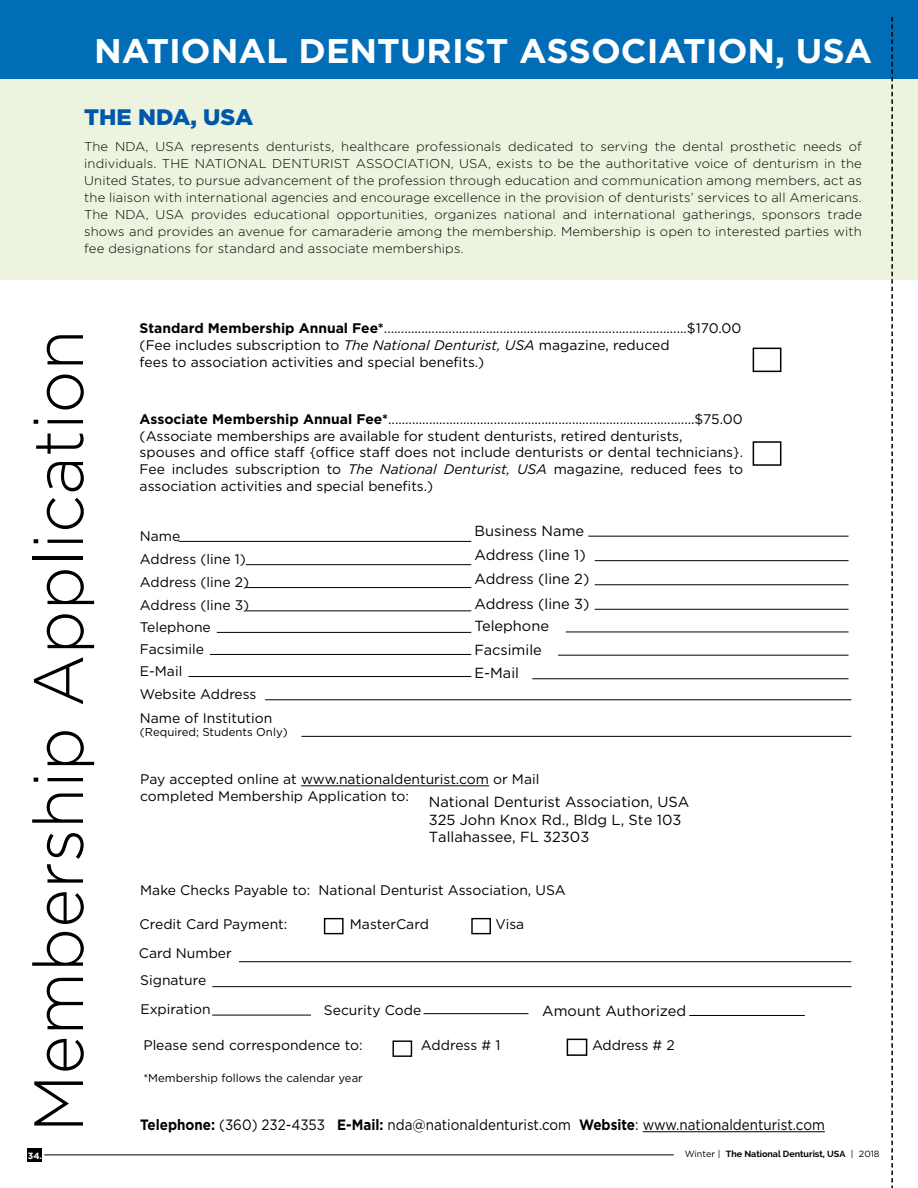
<style>
.page{position:relative;width:918px;height:1188px;background:#fff}
.page>*{position:absolute;margin:0;border:0;box-sizing:border-box;transform-origin:0 0}
.t1{font:300 69.6px "Gotham";color:#000;scale:.96 1}
.t2{font:700 34.2px "Gotham";color:#fff}
.t3{font:900 22.5px "Gotham";color:#0058ab}
.t4{font:15px "Gotham";color:#000;scale:.9 1}
.t5{font:14.7px/17.5px "Gotham";color:#000}
.t6{font:13.95px/16.6px "Gotham";color:#000}
.t7{font:300 12.9px/17.1px "Gotham";letter-spacing:.01em;color:#000;text-align:justify}
.t8{font:11.4px "Gotham";color:#000}
.t9{font:700 9px "Raleway";color:#000}
.t10{font:700 9px "Gotham";color:#fff}
.s1{font-weight:700}
.s2{font-style:italic}
.s3{font-family:"Gotham";font-weight:400}
</style>
<div class="page">
<hr style="left:44px;top:1155px;width:630px;height:1px;background:#000">
<div style="left:27px;top:1149px;width:15px;height:13px;background:#000"></div>
<div style="left:0;top:0;width:918px;height:79px;background:#006db6"></div>
<div style="left:0;top:79px;width:918px;height:201px;background:#ecf3df"></div>
<div style="left:753px;top:348px;width:28px;height:24px;border:2px solid #000"></div>
<div style="left:753px;top:441px;width:28px;height:25px;border:2px solid #000"></div>
<hr style="left:301px;top:785px;width:188px;height:1px;background:#000">
<hr style="left:179px;top:541px;width:292px;height:1px;background:#000">
<hr style="left:246px;top:564px;width:225px;height:1px;background:#000">
<hr style="left:595px;top:560px;width:254px;height:1px;background:#000">
<hr style="left:246px;top:587px;width:225px;height:1px;background:#000">
<hr style="left:595px;top:584px;width:254px;height:1px;background:#000">
<hr style="left:246px;top:610px;width:225px;height:1px;background:#000">
<hr style="left:217px;top:632px;width:254px;height:1px;background:#000">
<hr style="left:210px;top:654px;width:261px;height:1px;background:#000">
<hr style="left:188px;top:676px;width:283px;height:1px;background:#000">
<hr style="left:239px;top:961px;width:612px;height:1px;background:#000">
<hr style="left:212px;top:986px;width:639px;height:1px;background:#000">
<hr style="left:212px;top:1015px;width:99px;height:1px;background:#000">
<hr style="left:424px;top:1013px;width:105px;height:1px;background:#000">
<hr style="left:689px;top:1015px;width:116px;height:1px;background:#000">
<hr style="left:265px;top:699px;width:586px;height:1px;background:#000">
<hr style="left:302px;top:736px;width:549px;height:1px;background:#000">
<hr style="left:532px;top:678px;width:317px;height:1px;background:#000">
<hr style="left:558px;top:655px;width:291px;height:1px;background:#000">
<hr style="left:566px;top:632px;width:283px;height:1px;background:#000">
<hr style="left:595px;top:609px;width:254px;height:1px;background:#000">
<hr style="left:588px;top:536px;width:261px;height:1px;background:#000">
<div style="left:324px;top:918px;width:20px;height:16px;border:1px solid #000"></div>
<div style="left:471px;top:918px;width:20px;height:16px;border:1px solid #000"></div>
<div style="left:393px;top:1040px;width:19px;height:17px;border:1px solid #000"></div>
<div style="left:567px;top:1039px;width:20px;height:17px;border:2px solid #000"></div>
<svg style="left:891px;top:17px;width:2px;height:1171px"></svg>
<hr style="left:643px;top:1131px;width:182px;height:1px;background:#000">
<h2 class="t2" style="left:94px;top:29px;width:780px">NATIONAL DENTURIST ASSOCIATION, USA</h2>
<h3 class="t3" style="left:84px;top:102px;width:171px">THE NDA, USA</h3>
<p class="t7" style="left:84px;top:137px;width:779px">The NDA, USA represents denturists, healthcare professionals dedicated to serving the dental prosthetic needs of individuals. THE NATIONAL DENTURIST ASSOCIATION, USA, exists to be the authoritative voice of denturism in the United States, to pursue advancement of the profession through education and communication among members, act as the liaison with international agencies and encourage excellence in the provision of denturists’ services to all Americans.<br>The NDA, USA provides educational opportunities, organizes national and international gatherings, sponsors trade shows and provides an avenue for camaraderie among the membership. Membership is open to interested parties with fee designations for standard and associate memberships.</p>
<h1 class="t1" style="left:14px;top:1133px;width:838px;rotate:-90deg">Membership Application</h1>
<p class="t6" style="left:140px;top:320px;width:603px"><span class="s1">Standard Membership Annual Fee*</span>.........................................................................................$170.00 (Fee includes subscription to <span class="s2">The National Denturist, USA</span> magazine, reduced<br>fees to association activities and special benefits.)</p>
<p class="t6" style="left:140px;top:410px;width:605px"><span class="s1">Associate Membership Annual Fee*</span>..........................................................................................$75.00 (Associate memberships are available for student denturists, retired denturists,<br>spouses and office staff {office staff does not include denturists or dental technicians}.<br>Fee includes subscription to <span class="s2">The National Denturist, USA</span> magazine, reduced fees to association activities and special benefits.)</p>
<p class="t6" style="left:140px;top:524px;width:107px;line-height:23.2px">Name<br>Address (line 1)</p>
<p class="t5" style="left:474px;top:521px;width:111px">Business Name</p>
<p class="t5" style="left:474px;top:546px;width:113px">Address (line 1)</p>
<p class="t6" style="left:140px;top:573px;width:111px">Address (line 2)</p>
<p class="t5" style="left:474px;top:570px;width:116px">Address (line 2)</p>
<p class="t6" style="left:140px;top:594px;width:134px;line-height:22.5px">Address (line 3)<br>Telephone<br>Facsimile<br>E-Mail<br>Website Address<br>Name of Institution</p>
<p class="t8" style="left:140px;top:725px;width:149px">(Required; Students Only)</p>
<p class="t6" style="left:140px;top:771px;width:401px">Pay accepted online at www.nationaldenturist.com or Mail completed Membership Application to:</p>
<p class="t5" style="left:474px;top:594px;width:117px">Address (line 3)</p>
<p class="t5" style="left:474px;top:617px;width:76px">Telephone</p>
<p class="t5" style="left:474px;top:640px;width:69px">Facsimile</p>
<p class="t5" style="left:474px;top:664px;width:46px">E-Mail</p>
<p class="t5" style="left:429px;top:793px;width:262px">National Denturist Association, USA<br>325 John Knox Rd., Bldg L, Ste 103<br>Tallahassee, FL 32303</p>
<p class="t6" style="left:140px;top:881px;width:427px">Make Checks Payable to: National Denturist Association, USA</p>
<p class="t6" style="left:140px;top:915px;width:149px">Credit Card Payment:</p>
<p class="t6" style="left:350px;top:915px;width:80px">MasterCard</p>
<p class="t6" style="left:496px;top:915px;width:30px">Visa</p>
<p class="t6" style="left:139px;top:939px;width:94px;line-height:27.2px">Card Number<br>Signature</p>
<p class="t6" style="left:140px;top:1000px;width:72px">Expiration</p>
<p class="t6" style="left:324px;top:1001px;width:99px">Security Code</p>
<p class="t5" style="left:542px;top:1001px;width:146px">Amount Authorized</p>
<p class="t6" style="left:143px;top:1037px;width:221px">Please send correspondence to:</p>
<p class="t6" style="left:421px;top:1037px;width:81px">Address # 1</p>
<p class="t6" style="left:592px;top:1037px;width:84px">Address # 2</p>
<p class="t8" style="left:143px;top:1070px;width:221px">*Membership follows the calendar year</p>
<p class="t4" style="left:140px;top:1115px;width:762px"><span class="s1">Telephone:</span> (360) 232-4353 <span class="s1">E-Mail:</span> nda@nationaldenturist.com <span class="s1">Website</span>: www.nationaldenturist.com</p>
<p class="t10" style="left:28px;top:1149px;width:16px">34.</p>
<p class="t9" style="left:685px;top:1149px;width:196px"><span class="s3">Winter |</span> The National Denturist, USA <span class="s3">| 2018</span></p>
</div>
